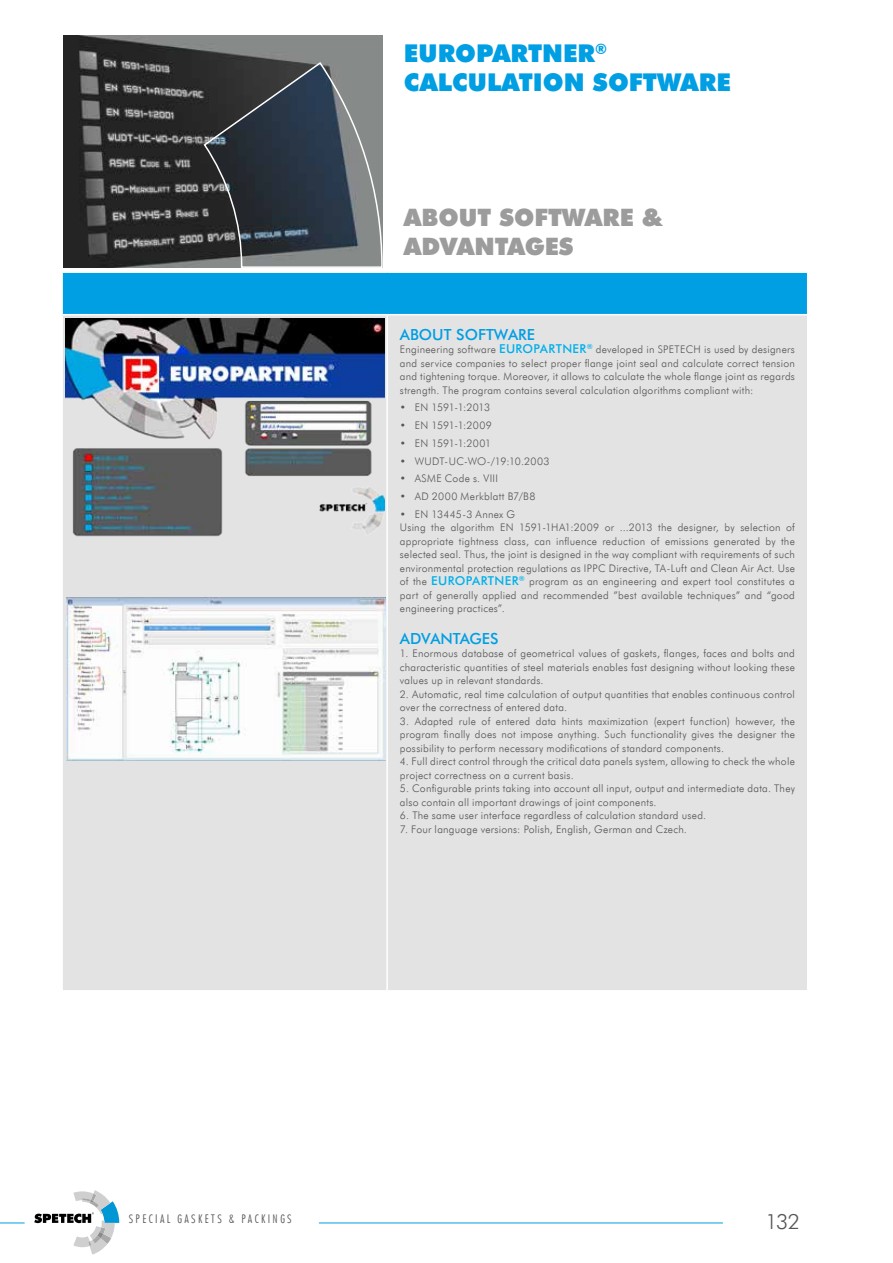
<style>
.page{position:relative;width:893px;height:1263px;background:#fff}
.page>*{position:absolute;margin:0;border:0;box-sizing:border-box;transform-origin:0 0}
.t1{font:24px/28.8px "Futura X Blk PL";color:#009ee3}
.t2{font:24px/28.8px "Futura X Blk EU";color:#9c9c9d}
.t3{font:21px "Futura Lt EU";color:#565655}
.t4{font:15px "Futura Md PL";color:#009ee3}
.t5{font:12px "Futura Lt Cn EU";letter-spacing:.2em;color:#565655}
.t6{font:10.5px/13.5px "Futura Lt EU";letter-spacing:.025em;color:#565655}
.t7{font:10.5px "Futura Lt EU";letter-spacing:-.03em;color:#565655}
.t8{font:10.5px "Futura Lt EU";letter-spacing:-.005em;color:#565655}
.s1{font-family:"Futura Md PL";font-size:12px;color:#00b0eb}
</style>
<div class="page">
<svg style="left:34px;top:1190px;width:85px;height:64px"></svg>
<svg style="left:0;top:1222px;width:25px;height:1px"></svg>
<hr style="left:319px;top:1222px;width:404px;height:1px;background:#009ee3">
<div style="left:62px;top:272px;width:746px;height:43px;background:#009ee3"></div>
<div style="left:63px;top:315px;width:744px;height:675px;background:#e3e3e3"></div>
<hr style="left:61px;top:271px;width:326px;height:2px;background:#fff">
<hr style="left:61px;top:273px;width:2px;height:41px;background:#fff">
<hr style="left:387px;top:271px;width:421px;height:2px;background:#fff">
<hr style="left:807px;top:273px;width:1px;height:41px;background:#fff">
<hr style="left:61px;top:314px;width:326px;height:1px;background:#fff">
<hr style="left:387px;top:314px;width:421px;height:1px;background:#fff">
<hr style="left:386px;top:315px;width:2px;height:675px;background:#fff">
<img style="left:66px;top:318px;width:319px;height:225px">
<img style="left:64px;top:36px;width:319px;height:232px">
<img style="left:66px;top:598px;width:319px;height:162px">
<svg style="left:203px;top:61px;width:180px;height:207px;background:#464d54"></svg>
<h1 class="t1" style="left:404px;top:38px;width:328px">EUROPARTNER<sup>®<br></sup>CALCULATION SOFTWARE</h1>
<h1 class="t2" style="left:404px;top:205px;width:260px">ABOUT SOFTWARE &amp;<br>ADVANTAGES</h1>
<h3 class="t4" style="left:400px;top:325px;width:137px">ABOUT SOFTWARE</h3>
<p class="t6" style="left:400px;top:343px;width:397px;text-align:justify">Engineering software <span class="s1">EUROPARTNER</span><sup>®</sup> developed in SPETECH is used by designers and service companies to select proper flange joint seal and calculate correct tension and tightening torque. Moreover, it allows to calculate the whole flange joint as regards strength. The program contains several calculation algorithms compliant with:</p>
<p class="t7" style="left:400px;top:401px;width:92px">• EN 1591-1:2013</p>
<p class="t6" style="left:400px;top:419px;width:93px">• EN 1591-1:2009</p>
<p class="t8" style="left:400px;top:437px;width:93px">• EN 1591-1:2001</p>
<p class="t6" style="left:400px;top:454px;width:151px">• WUDT-UC-WO-/19:10.2003</p>
<p class="t6" style="left:400px;top:472px;width:100px">• ASME Code s. VIII</p>
<p class="t6" style="left:400px;top:490px;width:137px">• AD 2000 Merkblatt B7/B8</p>
<p class="t6" style="left:400px;top:508px;width:397px">• EN 13445-3 Annex G<br>Using the algorithm EN 1591-1HA1:2009 or ...2013 the designer, by selection of appropriate tightness class, can influence reduction of emissions generated by the selected seal. Thus, the joint is designed in the way compliant with requirements of such environmental protection regulations as IPPC Directive, TA-Luft and Clean Air Act. Use of the <span class="s1">EUROPARTNER</span><sup>®</sup> program as an engineering and expert tool constitutes a part of generally applied and recommended ”best available techniques” and “good engineering practices”.</p>
<h3 class="t4" style="left:400px;top:629px;width:100px">ADVANTAGES</h3>
<p class="t6" style="left:400px;top:647px;width:396px;text-align:justify">1. Enormous database of geometrical values of gaskets, flanges, faces and bolts and characteristic quantities of steel materials enables fast designing without looking these values up in relevant standards.</p>
<p class="t6" style="left:400px;top:688px;width:396px">2. Automatic, real time calculation of output quantities that enables continuous control over the correctness of entered data.</p>
<p class="t6" style="left:400px;top:715px;width:396px;text-align:justify">3. Adapted rule of entered data hints maximization (expert function) however, the program finally does not impose anything. Such functionality gives the designer the possibility to perform necessary modifications of standard components.</p>
<p class="t6" style="left:400px;top:755px;width:396px">4. Full direct control through the critical data panels system, allowing to check the whole project correctness on a current basis.</p>
<p class="t6" style="left:400px;top:782px;width:397px">5. Configurable prints taking into account all input, output and intermediate data. They also contain all important drawings of joint components.</p>
<p class="t6" style="left:400px;top:809px;width:308px">6. The same user interface regardless of calculation standard used.</p>
<p class="t6" style="left:400px;top:823px;width:289px">7. Four language versions: Polish, English, German and Czech.</p>
<p class="t5" style="left:129px;top:1211px;width:164px">SPECIAL GASKETS &amp; PACKINGS</p>
<h2 class="t3" style="left:765px;top:1209px;width:36px">132</h2>
</div>
